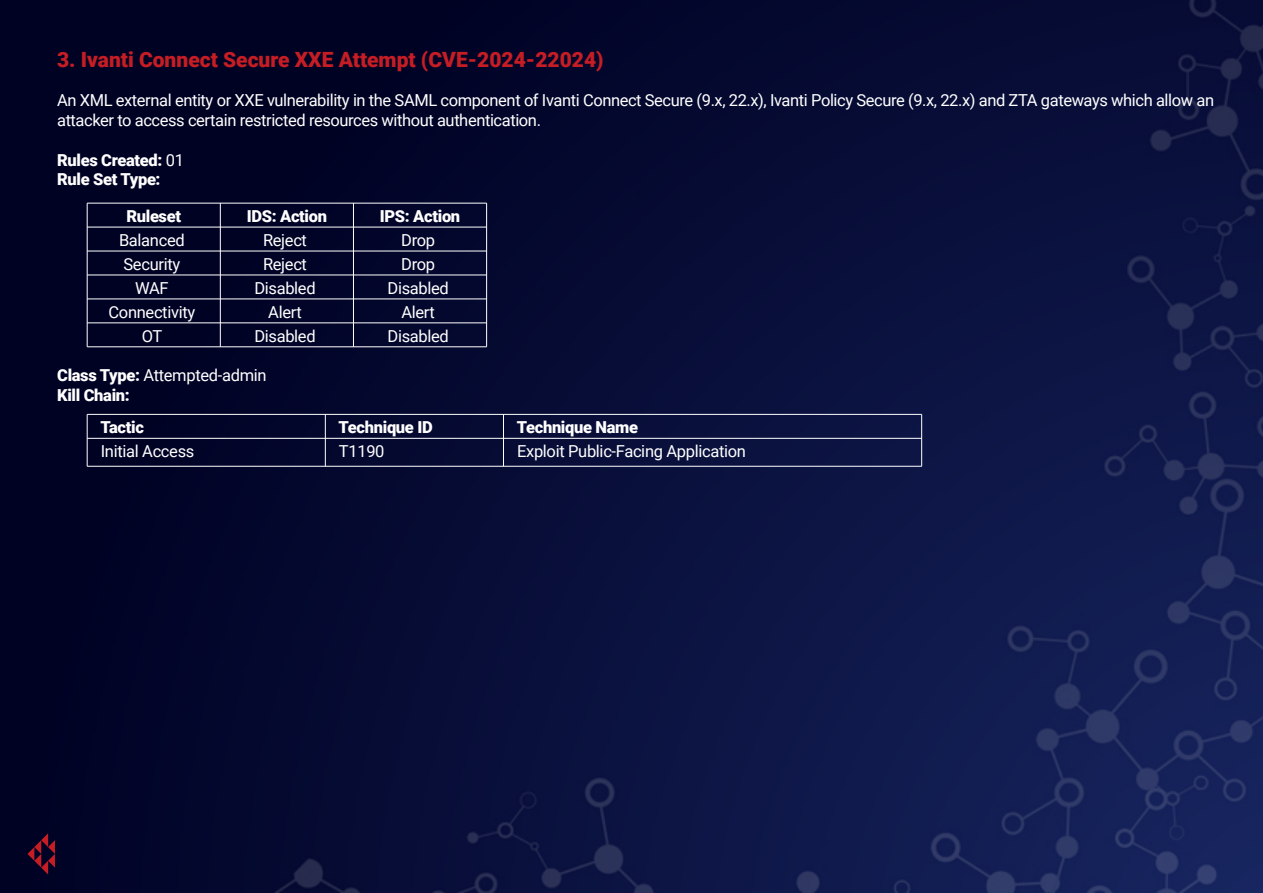
<style>
.page{position:relative;width:1263px;height:893px;background:#fff}
.page>*{position:absolute;margin:0;border:0;box-sizing:border-box;transform-origin:0 0}
.t1{font:900 21px "Roboto";color:#c61d25}
.t2{font:16.5px/24px "Roboto";letter-spacing:-.025em;color:#fff;text-align:center}
.t3{font:900 16.5px/19.8px "Roboto";letter-spacing:-.02em;color:#fff}
.s1{font-weight:400}
</style>
<div class="page">
<img style="left:0;top:0;width:1263px;height:893px">
<svg style="left:28px;top:833px;width:27px;height:41px"></svg>
<hr style="left:87px;top:203px;width:400px;height:1px;background:#fff">
<hr style="left:87px;top:227px;width:400px;height:1px;background:#fff">
<hr style="left:87px;top:251px;width:400px;height:1px;background:#fff">
<hr style="left:87px;top:275px;width:400px;height:1px;background:#fff">
<hr style="left:87px;top:299px;width:400px;height:1px;background:#fff">
<hr style="left:87px;top:322px;width:400px;height:1px;background:#fff">
<hr style="left:87px;top:346px;width:400px;height:1px;background:#fff">
<hr style="left:87px;top:203px;width:1px;height:144px;background:#fff">
<hr style="left:220px;top:203px;width:1px;height:144px;background:#fff">
<hr style="left:353px;top:203px;width:1px;height:144px;background:#fff">
<hr style="left:486px;top:203px;width:1px;height:144px;background:#fff">
<hr style="left:87px;top:414px;width:835px;height:1px;background:#fff">
<hr style="left:87px;top:438px;width:835px;height:1px;background:#fff">
<hr style="left:87px;top:466px;width:835px;height:1px;background:#fff">
<hr style="left:87px;top:414px;width:1px;height:52px;background:#fff">
<hr style="left:325px;top:414px;width:1px;height:52px;background:#fff">
<hr style="left:503px;top:414px;width:1px;height:52px;background:#fff">
<hr style="left:921px;top:414px;width:1px;height:52px;background:#fff">
<p class="t1" style="left:57px;top:44px;width:548px">3. Ivanti Connect Secure XXE Attempt (CVE-2024-22024)</p>
<p class="t2" style="left:57px;top:90px;width:1158px;line-height:19.8px;text-align:left">An XML external entity or XXE vulnerability in the SAML component of Ivanti Connect Secure (9.x, 22.x), Ivanti Policy Secure (9.x, 22.x) and ZTA gateways which allow an attacker to access certain restricted resources without authentication.</p>
<p class="t3" style="left:57px;top:149px;width:129px">Rules Created: <span class="s1">01<br></span>Rule Set Type:</p>
<p class="t3" style="left:126px;top:205px;width:56px">Ruleset</p>
<p class="t2" style="left:109px;top:227px;width:88px">Balanced<br>Security<br>WAF<br>Connectivity<br>OT</p>
<p class="t3" style="left:247px;top:205px;width:82px">IDS: Action</p>
<p class="t2" style="left:254px;top:227px;width:63px">Reject<br>Reject<br>Disabled<br>Alert<br>Disabled</p>
<p class="t3" style="left:380px;top:206px;width:82px">IPS: Action</p>
<p class="t2" style="left:387px;top:228px;width:63px">Drop<br>Drop<br>Disabled<br>Alert<br>Disabled</p>
<p class="t3" style="left:57px;top:365px;width:211px">Class Type: <span class="s1">Attempted-admin<br></span>Kill Chain:</p>
<p class="t3" style="left:100px;top:417px;width:45px">Tactic</p>
<p class="t3" style="left:339px;top:417px;width:96px">Technique ID</p>
<p class="t3" style="left:517px;top:417px;width:123px">Technique Name</p>
<p class="t2" style="left:101px;top:439px;width:95px">Initial Access</p>
<p class="t2" style="left:339px;top:439px;width:47px">T1190</p>
<p class="t2" style="left:517px;top:439px;width:230px">Exploit Public-Facing Application</p>
</div>
